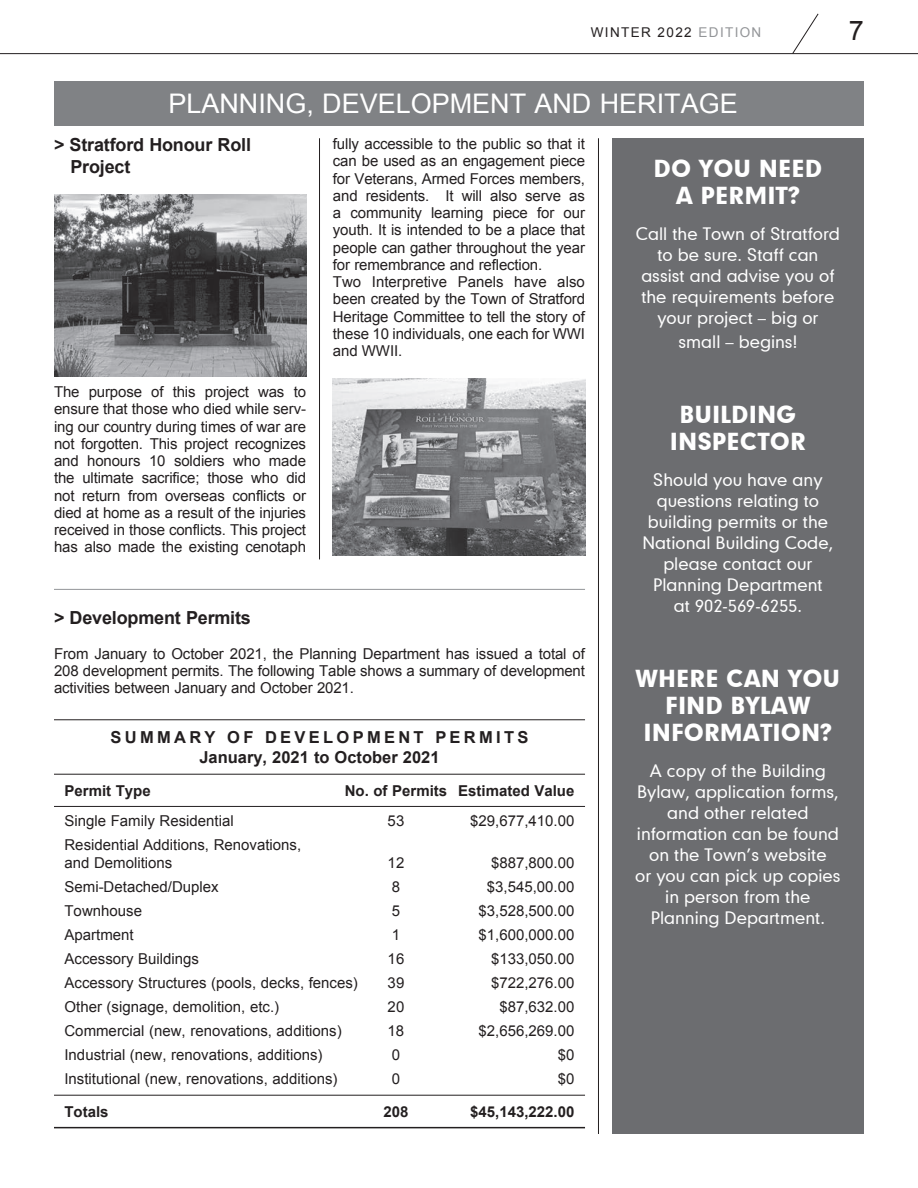
<style>
.page{position:relative;width:918px;height:1188px;background:#fff}
.page>*{position:absolute;margin:0;border:0;box-sizing:border-box;transform-origin:0 0}
.t1{font:27px "Arial";color:#fff}
.t2{font:27px "Arial";color:#231f20}
.t3{font:22.5px/27px "Geometric 706 BT Black B";color:#fff;text-align:center}
.t4{font:700 18px/21.6px "Arial";letter-spacing:-.01em;color:#231f20}
.t5{font:16.5px/21px "Geometric 706 BT Medium B";color:#fff;text-align:center}
.t6{font:700 16.5px/19.5px "Arial";letter-spacing:.2em;color:#231f20;text-align:center}
.t7{font:15px/17.2px "Arial";letter-spacing:-.01em;color:#231f20;text-align:justify}
.t8{font:700 15px "Arial";color:#231f20}
.t9{font:13.5px "Arial";letter-spacing:.1em;color:#231f20}
.s1{color:#939598}
</style>
<div class="page">
<hr style="left:598px;top:138px;width:1px;height:996px;background:#231f20">
<hr style="left:319px;top:138px;width:1px;height:421px;background:#231f20">
<hr style="left:0;top:53px;width:918px;height:1px;background:#231f20">
<svg style="left:792px;top:13px;width:27px;height:42px"></svg>
<div style="left:54px;top:81px;width:810px;height:44px;background:#808285"></div>
<img style="left:54px;top:194px;width:252px;height:183px">
<hr style="left:54px;top:774px;width:531px;height:1px;background:#231f20">
<hr style="left:54px;top:719px;width:531px;height:1px;background:#231f20">
<hr style="left:54px;top:1095px;width:531px;height:1px;background:#231f20">
<hr style="left:54px;top:806px;width:531px;height:1px;background:#231f20">
<hr style="left:54px;top:1127px;width:531px;height:1px;background:#231f20">
<hr style="left:54px;top:589px;width:531px;height:1px;background:#939598">
<img style="left:333px;top:378px;width:252px;height:177px">
<div style="left:612px;top:138px;width:252px;height:996px;background:#6c6d70"></div>
<p class="t9" style="left:591px;top:23px;width:172px">WINTER 2022 <span class="s1">EDITION</span></p>
<h1 class="t2" style="left:849px;top:13px;width:17px">7</h1>
<h1 class="t1" style="left:168px;top:86px;width:571px">PLANNING, DEVELOPMENT AND HERITAGE</h1>
<p class="t4" style="left:71px;top:135px;width:182px;text-indent:-17px">&gt; Stratford Honour Roll<br>Project</p>
<p class="t7" style="left:333px;top:135px;width:254px;text-align:left">fully accessible to the public so that it can be used as an engagement piece for Veterans, Armed Forces members, and residents. It will also serve as a community learning piece for our youth. It is intended to be a place that people can gather throughout the year for remembrance and reflection.<br>Two Interpretive Panels have also been created by the Town of Stratford Heritage Committee to tell the story of these 10 individuals, one each for WWI and WWII.</p>
<h2 class="t3" style="left:654px;top:154px;width:170px">DO YOU NEED<br>A PERMIT?</h2>
<p class="t5" style="left:636px;top:223px;width:206px">Call the Town of Stratford to be sure. Staff can assist and advise you of the requirements before your project – big or</p>
<p class="t5" style="left:679px;top:331px;width:120px">small – begins!</p>
<p class="t7" style="left:54px;top:383px;width:254px">The purpose of this project was to ensure that those who died while serv&shy;ing our country during times of war are not forgotten. This project recognizes and honours 10 soldiers who made the ultimate sacrifice; those who did not return from overseas conflicts or died at home as a result of the injuries received in those conflicts. This project has also made the existing cenotaph</p>
<p class="t4" style="left:54px;top:608px;width:198px">&gt; Development Permits</p>
<p class="t7" style="left:54px;top:645px;width:532px">From January to October 2021, the Planning Department has issued a total of 208 development permits. The following Table shows a summary of development activities between January and October 2021.</p>
<p class="t6" style="left:111px;top:728px;width:419px">SUMMARY OF DEVELOPMENT PERMITS<br>January, 2021 to October 2021</p>
<p class="t8" style="left:64px;top:781px;width:88px">Permit Type</p>
<p class="t8" style="left:345px;top:781px;width:231px">No. of Permits Estimated Value</p>
<p class="t7" style="left:65px;top:812px;width:171px">Single Family Residential</p>
<p class="t7" style="left:388px;top:812px;width:18px">53</p>
<p class="t7" style="left:470px;top:812px;width:106px">$29,677,410.00</p>
<p class="t7" style="left:65px;top:836px;width:238px;line-height:18px">Residential Additions, Renovations, and Demolitions</p>
<p class="t7" style="left:388px;top:854px;width:18px">12</p>
<p class="t7" style="left:491px;top:854px;width:85px">$887,800.00</p>
<p class="t7" style="left:65px;top:878px;width:156px">Semi-Detached/Duplex</p>
<p class="t7" style="left:392px;top:878px;width:10px">8</p>
<p class="t7" style="left:487px;top:878px;width:89px">$3,545,00.00</p>
<p class="t7" style="left:65px;top:902px;width:79px">Townhouse</p>
<p class="t7" style="left:392px;top:902px;width:10px">5</p>
<p class="t7" style="left:479px;top:902px;width:97px">$3,528,500.00</p>
<p class="t7" style="left:65px;top:926px;width:71px">Apartment</p>
<p class="t7" style="left:392px;top:926px;width:10px">1</p>
<p class="t7" style="left:479px;top:926px;width:97px">$1,600,000.00</p>
<p class="t7" style="left:65px;top:950px;width:136px">Accessory Buildings</p>
<p class="t7" style="left:388px;top:950px;width:18px">16</p>
<p class="t7" style="left:491px;top:950px;width:85px">$133,050.00</p>
<p class="t7" style="left:65px;top:974px;width:295px">Accessory Structures (pools, decks, fences)</p>
<p class="t7" style="left:388px;top:974px;width:18px">39</p>
<p class="t7" style="left:491px;top:974px;width:85px">$722,276.00</p>
<p class="t7" style="left:65px;top:998px;width:216px">Other (signage, demolition, etc.)</p>
<p class="t7" style="left:388px;top:998px;width:18px">20</p>
<p class="t7" style="left:499px;top:998px;width:77px">$87,632.00</p>
<p class="t7" style="left:65px;top:1022px;width:279px">Commercial (new, renovations, additions)</p>
<p class="t7" style="left:388px;top:1022px;width:18px">18</p>
<p class="t7" style="left:479px;top:1022px;width:97px">$2,656,269.00</p>
<p class="t7" style="left:64px;top:1046px;width:260px">Industrial (new, renovations, additions)</p>
<p class="t7" style="left:392px;top:1046px;width:10px">0</p>
<p class="t7" style="left:558px;top:1046px;width:18px">$0</p>
<p class="t7" style="left:64px;top:1070px;width:275px">Institutional (new, renovations, additions)</p>
<p class="t7" style="left:392px;top:1070px;width:10px">0</p>
<p class="t7" style="left:558px;top:1070px;width:18px">$0</p>
<p class="t8" style="left:64px;top:1102px;width:46px">Totals</p>
<p class="t8" style="left:383px;top:1102px;width:27px">208</p>
<p class="t8" style="left:470px;top:1102px;width:106px">$45,143,222.00</p>
<h2 class="t3" style="left:670px;top:400px;width:138px">BUILDING<br>INSPECTOR</h2>
<p class="t5" style="left:643px;top:469px;width:192px">Should you have any questions relating to building permits or the<br>National Building Code, please contact our<br>Planning Department<br>at 902-569-6255.</p>
<h2 class="t3" style="left:636px;top:664px;width:206px">WHERE CAN YOU<br>FIND BYLAW<br>INFORMATION?</h2>
<p class="t5" style="left:635px;top:760px;width:207px">A copy of the Building<br>Bylaw, application forms, and other related information can be found on the Town’s website<br>or you can pick up copies in person from the<br>Planning Department.</p>
</div>
